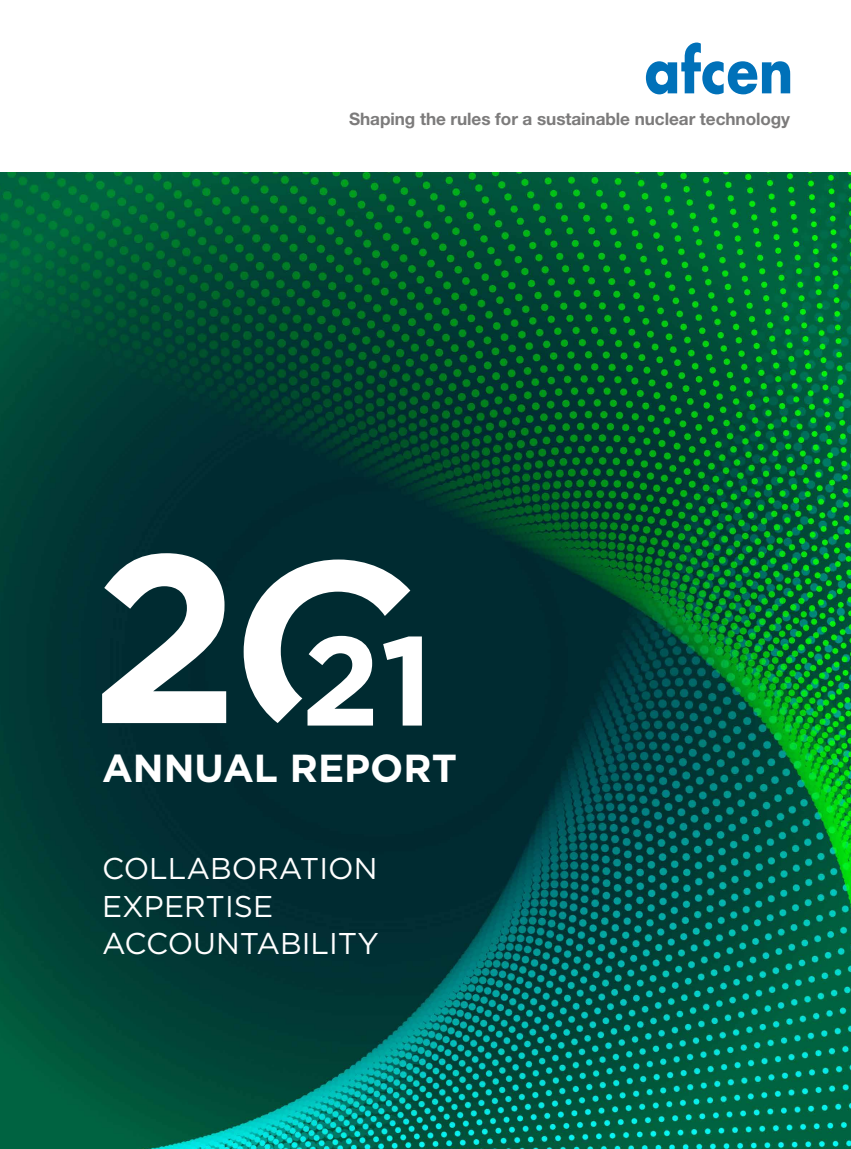
<style>
.page{position:relative;width:851px;height:1149px;background:#fff}
.page>*{position:absolute;margin:0;border:0;box-sizing:border-box;transform-origin:0 0}
.t1{font:700 126.3px "Gotham";color:#fff}
.t2{font:700 39px "Gotham";color:#fff}
.t3{font:30px/37.5px "Gotham";color:#fff}
.t4{font:700 17.1px "Helvetica Neue LT Std";letter-spacing:-.005em;color:#7c7b7b}
</style>
<div class="page">
<img style="left:0;top:172px;width:850px;height:976px">
<svg style="left:645px;top:43px;width:145px;height:51px"></svg>
<svg style="left:102px;top:553px;width:124px;height:169px"></svg>
<svg style="left:243px;top:559px;width:167px;height:163px"></svg>
<p class="t4" style="left:349px;top:108px;width:442px">Shaping the rules for a sustainable nuclear technology</p>
<h1 class="t1" style="left:301px;top:607px;width:134px">21</h1>
<h2 class="t2" style="left:102px;top:745px;width:356px">ANNUAL REPORT</h2>
<h3 class="t3" style="left:102px;top:849px;width:278px">COLLABORATION<br>EXPERTISE<br>ACCOUNTABILITY</h3>
</div>
